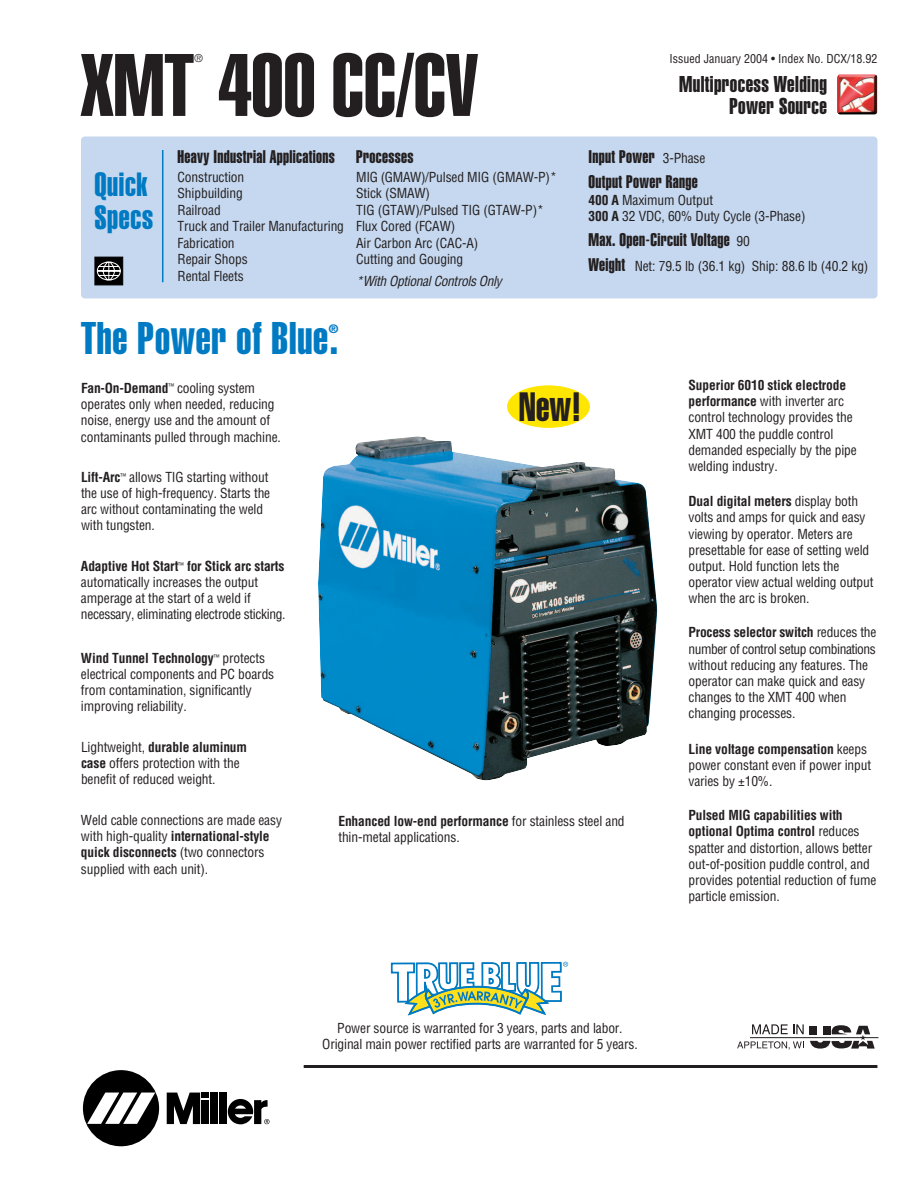
<style>
.page{position:relative;width:918px;height:1188px;background:#fff}
.page>*{position:absolute;margin:0;border:0;box-sizing:border-box;transform-origin:0 0}
.t1{font:87px "Helvetica Extra Compressed";color:#231f20}
.t2{font:45px "Helvetica Extra Compressed";letter-spacing:.02em;color:#007ac2}
.t3{font:40.2px "Helvetica Extra Compressed";color:#231f20}
.t4{font:33px/33px "Helvetica Extra Compressed";letter-spacing:.02em;color:#007ac2}
.t5{font:22.5px/22.5px "Helvetica Extra Compressed";letter-spacing:.02em;color:#231f20;text-align:right}
.t6{font:18px/25.2px "Helvetica Extra Compressed";letter-spacing:.02em;color:#231f20}
.t7{font:condensed 13.5px/16.2px "Helvetica";letter-spacing:-.01em;color:#231f20}
.t8{font:italic condensed 13.5px "Helvetica";letter-spacing:-.025em;color:#231f20}
.t9{font:condensed 12px "Helvetica";color:#231f20}
.t10{font:12px "Helvetica Extra Compressed";color:#007ac2}
.t11{font:condensed 10.5px "Helvetica";color:#231f20}
.s1{font-family:"Helvetica";font-stretch:condensed;font-size:13.5px}
.s2{font-weight:700}
.s3{font-family:"Helvetica Extra Compressed";font-stretch:normal;font-size:18px}
</style>
<div class="page">
<img style="left:318px;top:436px;width:339px;height:344px">
<img style="left:837px;top:74px;width:40px;height:41px">
<div style="left:81px;top:137px;width:797px;height:161px;background:#c6d8ef;border-radius:4px"></div>
<hr style="left:162px;top:150px;width:1px;height:132px;background:#007ac2">
<div style="left:83px;top:1070px;width:76px;height:76px;background:#000;border-radius:50%"></div>
<svg style="left:87px;top:1093px;width:68px;height:31px"></svg>
<div style="left:211px;top:1093px;width:7px;height:31px;background:#000"></div>
<div style="left:220px;top:1093px;width:7px;height:31px;background:#000"></div>
<svg style="left:167px;top:1093px;width:42px;height:31px"></svg>
<svg style="left:228px;top:1099px;width:42px;height:25px"></svg>
<hr style="left:304px;top:1065px;width:573px;height:3px;background:#231f20">
<svg style="left:390px;top:961px;width:178px;height:55px"></svg>
<svg style="left:752px;top:1024px;width:52px;height:10px"></svg>
<svg style="left:737px;top:1041px;width:67px;height:9px"></svg>
<hr style="left:750px;top:1037px;width:128px;height:1px;background:#231f20">
<svg style="left:810px;top:1025px;width:65px;height:24px"></svg>
<div style="left:507px;top:385px;width:83px;height:43px;background:#ffe601;border:1px solid #ffe601;border-radius:50%"></div>
<div style="left:95px;top:257px;width:28px;height:28px;background:#000;border:1px solid #000"></div>
<svg style="left:96px;top:261px;width:25px;height:20px"></svg>
<h1 class="t1" style="left:81px;top:54px;width:399px">XMT 400 CC/CV</h1>
<p class="t11" style="left:195px;top:54px;width:10px">®</p>
<h3 class="t4" style="left:94px;top:170px;width:60px">Quick<br>Specs</h3>
<h3 class="t6" style="left:178px;top:145px;width:159px">Heavy Industrial Applications</h3>
<p class="t7" style="left:178px;top:170px;width:168px">Construction<br>Shipbuilding<br>Railroad<br>Truck and Trailer Manufacturing<br>Fabrication<br>Repair Shops<br>Rental Fleets</p>
<h3 class="t6" style="left:356px;top:145px;width:59px">Processes</h3>
<p class="t7" style="left:356px;top:170px;width:202px">MIG (GMAW)/Pulsed MIG (GMAW-P)*<br>Stick (SMAW)<br>TIG (GTAW)/Pulsed TIG (GTAW-P)*<br>Flux Cored (FCAW)<br>Air Carbon Arc (CAC-A)<br>Cutting and Gouging</p>
<p class="t8" style="left:356px;top:276px;width:147px">*With Optional Controls Only</p>
<p class="t9" style="left:670px;top:54px;width:209px">Issued January 2004 • Index No. DCX/18.92</p>
<h3 class="t5" style="left:679px;top:74px;width:149px">Multiprocess Welding<br>Power Source</h3>
<h3 class="t6" style="left:589px;top:145px;width:118px">Input Power <span class="s1">3-Phase<br></span>Output Power Range</h3>
<p class="t7" style="left:589px;top:193px;width:218px"><span class="s2">400 A</span> Maximum Output<br><span class="s2">300 A</span> 32 VDC, 60% Duty Cycle (3-Phase)</p>
<h3 class="t6" style="left:589px;top:228px;width:163px">Max. Open-Circuit Voltage <span class="s1">90</span></h3>
<p class="t7" style="left:589px;top:260px;width:281px"><span class="s3">Weight</span> Net: 79.5 lb (36.1 kg) Ship: 88.6 lb (40.2 kg)</p>
<h2 class="t2" style="left:81px;top:322px;width:259px">The Power of Blue.</h2>
<p class="t10" style="left:329px;top:325px;width:11px">®</p>
<p class="t7" style="left:81px;top:381px;width:201px"><span class="s2">Fan-On-Demand</span><sup>™</sup> cooling system operates only when needed, reducing noise, energy use and the amount of contaminants pulled through machine.</p>
<p class="t7" style="left:81px;top:470px;width:191px"><span class="s2">Lift-Arc</span><sup>™</sup> allows TIG starting without the use of high-frequency. Starts the arc without contaminating the weld with tungsten.</p>
<p class="t7" style="left:81px;top:559px;width:206px"><span class="s2">Adaptive Hot Start</span><sup>™</sup> <span class="s2">for Stick arc starts </span>automatically increases the output amperage at the start of a weld if necessary, eliminating electrode sticking.</p>
<p class="t7" style="left:81px;top:651px;width:195px"><span class="s2">Wind Tunnel Technology</span><sup>™</sup> protects electrical components and PC boards from contamination, significantly improving reliability.</p>
<h3 class="t3" style="left:519px;top:392px;width:64px">New!</h3>
<p class="t7" style="left:688px;top:378px;width:170px"><span class="s2">Superior 6010 stick electrode performance</span> with inverter arc control technology provides the<br>XMT 400 the puddle control demanded especially by the pipe welding industry.</p>
<p class="t7" style="left:688px;top:494px;width:187px"><span class="s2">Dual digital meters</span> display both volts and amps for quick and easy viewing by operator. Meters are presettable for ease of setting weld output. Hold function lets the operator view actual welding output when the arc is broken.</p>
<p class="t7" style="left:688px;top:626px;width:190px"><span class="s2">Process selector switch</span> reduces the number of control setup combinations without reducing any features. The operator can make quick and easy changes to the XMT 400 when changing processes.</p>
<p class="t7" style="left:81px;top:740px;width:168px">Lightweight, <span class="s2">durable aluminum case</span> offers protection with the benefit of reduced weight.</p>
<p class="t7" style="left:81px;top:813px;width:203px">Weld cable connections are made easy with high-quality <span class="s2">international-style quick disconnects</span> (two connectors supplied with each unit).</p>
<p class="t7" style="left:338px;top:814px;width:288px"><span class="s2">Enhanced low-end performance</span> for stainless steel and thin-metal applications.</p>
<p class="t7" style="left:322px;top:1021px;width:317px;text-align:center">Power source is warranted for 3 years, parts and labor.<br>Original main power rectified parts are warranted for 5 years.</p>
<p class="t7" style="left:688px;top:742px;width:184px"><span class="s2">Line voltage compensation</span> keeps power constant even if power input varies by ±10%.</p>
<p class="t7" style="left:689px;top:808px;width:189px"><span class="s2">Pulsed MIG capabilities with optional Optima control</span> reduces spatter and distortion, allows better out-of-position puddle control, and provides potential reduction of fume particle emission.</p>
</div>
